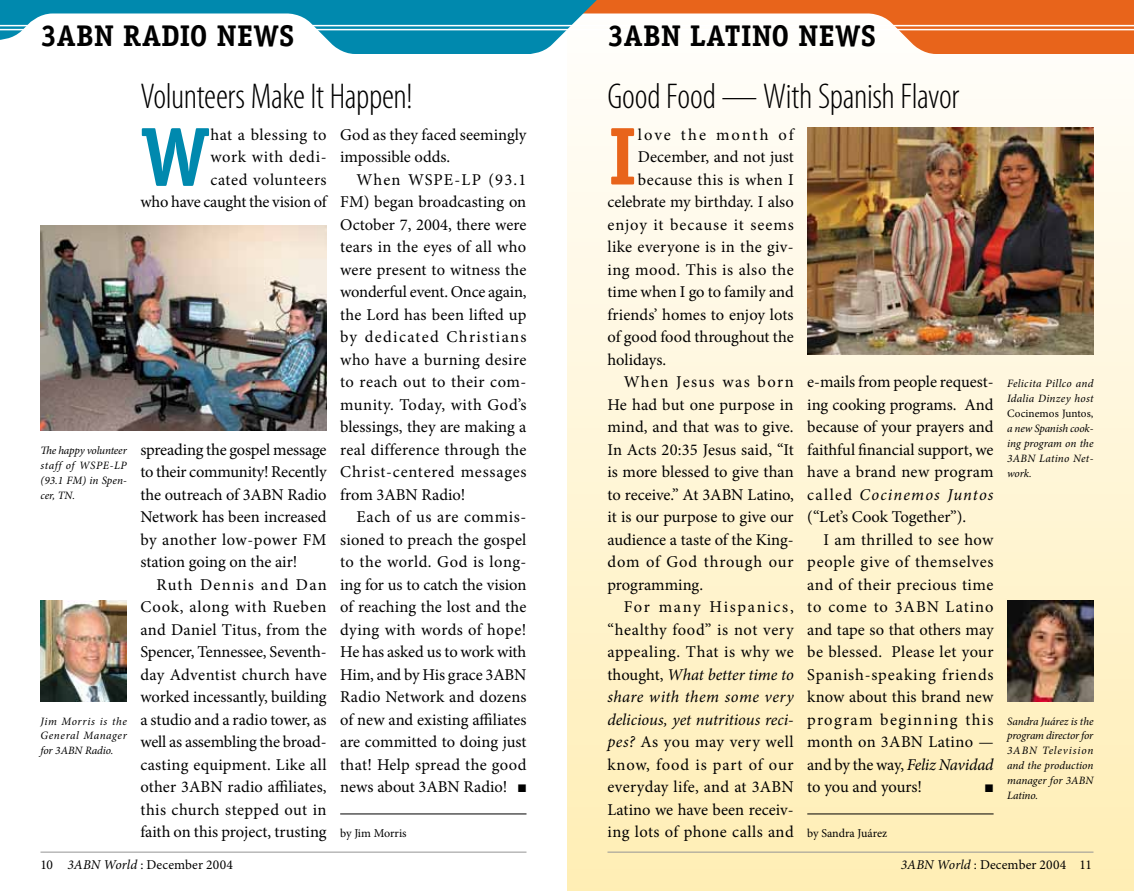
<style>
.page{position:relative;width:1134px;height:891px;background:#fff}
.page>*{position:absolute;margin:0;border:0;box-sizing:border-box;transform-origin:0 0}
.t1{font:700 82.2px "Officina Serif";color:#0089ae}
.t2{font:700 82.2px "Officina Serif";color:#e8641b}
.t3{font:300 condensed 36px "Myriad Pro";letter-spacing:-.01em;color:#000}
.t4{font:700 30px "Officina Serif";color:#000}
.t5{font:16.5px/22.5px "Minion Pro";letter-spacing:.01em;color:#000;text-align:justify}
.t6{font:16.5px "Minion Pro";letter-spacing:.03em;color:#000}
.t7{font:italic 16.5px "Minion Pro";color:#000}
.t8{font:16.5px "Minion Pro";letter-spacing:.055em;color:#000}
.t9{font:16.5px "Minion Pro";letter-spacing:.035em;color:#000}
.t10{font:italic 16.5px "Minion Pro";letter-spacing:.025em;color:#000}
.t11{font:16.5px "Minion Pro";letter-spacing:.045em;color:#000}
.t12{font:16.5px "Minion Pro";letter-spacing:.1em;color:#000}
.t13{font:16.5px "Minion Pro";letter-spacing:.08em;color:#000}
.t14{font:16.5px "Minion Pro";letter-spacing:.12em;color:#000}
.t15{font:13.5px "Minion Pro";letter-spacing:.01em;color:#000}
.t16{font:12px "Minion Pro";letter-spacing:-.005em;color:#000}
.t17{font:italic 11.25px/15px "Minion Pro";letter-spacing:.01em;color:#000;text-align:justify}
.t18{font:11.25px "Minion Pro";letter-spacing:.005em;color:#000}
.t19{font:10.5px "Monotype Sorts";color:#000}
.s1{font-family:"Monotype Sorts";font-size:10.5px}
.s2{font-style:normal}
.s3{font-style:italic}
</style>
<div class="page">
<div style="left:567px;top:0;width:567px;height:891px;background:linear-gradient(to bottom,#fffefe,#ffeeb4)"></div>
<svg style="left:0;top:0;width:1134px;height:54px"></svg>
<hr style="left:340px;top:814px;width:186px;height:1px;background:#000">
<hr style="left:807px;top:814px;width:187px;height:1px;background:#000">
<hr style="left:0;top:25px;width:1134px;height:1px;background:#fff">
<hr style="left:0;top:29px;width:1134px;height:1px;background:#fff">
<img style="left:1007px;top:600px;width:87px;height:102px">
<img style="left:40px;top:226px;width:287px;height:204px">
<img style="left:40px;top:600px;width:87px;height:102px">
<img style="left:807px;top:128px;width:287px;height:227px">
<hr style="left:40px;top:852px;width:486px;height:1px;background:#959595">
<hr style="left:608px;top:852px;width:486px;height:1px;background:#959595">
<h3 class="t4" style="left:40px;top:17px;width:216px">3ABN RADIO NEWS</h3>
<h3 class="t4" style="left:608px;top:17px;width:231px">3ABN LATINO NEWS</h3>
<p class="t17" style="left:40px;top:443px;width:88px">The happy volunteer staff of WSPE-LP (93.1 FM) in Spen&shy;cer, TN.</p>
<p class="t17" style="left:40px;top:713px;width:88px">Jim Morris is the General Manager for 3ABN Radio.</p>
<h2 class="t3" style="left:140px;top:75px;width:274px">Volunteers Make It Happen!</h2>
<h2 class="t3" style="left:608px;top:75px;width:354px">Good Food — With Spanish Flavor</h2>
<p class="t5" style="left:140px;top:123px;width:188px;text-align:right">hat a blessing to<br>work with dedi-<br>cated volunteers<br>who have caught the vision of</p>
<h1 class="t1" style="left:140px;top:105px;width:72px">W</h1>
<p class="t5" style="left:140px;top:438px;width:188px">spreading the gospel message to their community! Recently the outreach of 3ABN Radio Network has been increased by another low-power FM station going on the air!</p>
<p class="t5" style="left:140px;top:573px;width:188px;text-indent:16px">Ruth Dennis and Dan Cook, along with Rueben and Daniel Titus, from the Spencer, Tennessee, Seventh&shy;day Adventist church have worked incessantly, building a studio and a radio tower, as well as assembling the broad&shy;casting equipment. Like all other 3ABN radio affiliates, this church stepped out in faith on this project, trusting</p>
<p class="t5" style="left:340px;top:123px;width:188px">God as they faced seemingly impossible odds.</p>
<p class="t5" style="left:340px;top:168px;width:188px;text-indent:16px">When WSPE-LP (93.1<br>FM) began broadcasting on October 7, 2004, there were tears in the eyes of all who were present to witness the wonderful event. Once again, the Lord has been lifted up by dedicated Christians who have a burning desire to reach out to their com&shy;munity. Today, with God’s blessings, they are making a real difference through the Christ-centered messages from 3ABN Radio!</p>
<p class="t5" style="left:340px;top:506px;width:188px;text-indent:16px">Each of us are commis&shy;sioned to preach the gospel to the world. God is long&shy;ing for us to catch the vision of reaching the lost and the dying with words of hope!<br>He has asked us to work with Him, and by His grace 3ABN Radio Network and dozens of new and existing affiliates are committed to doing just that! Help spread the good news about 3ABN Radio! <span class="s1">n</span></p>
<p class="t16" style="left:340px;top:825px;width:68px">by Jim Morris</p>
<h1 class="t2" style="left:608px;top:105px;width:24px">I</h1>
<p class="t14" style="left:638px;top:123px;width:157px">love the month of</p>
<p class="t5" style="left:638px;top:146px;width:157px">December, and not just</p>
<p class="t6" style="left:638px;top:168px;width:157px">because this is when I</p>
<p class="t5" style="left:608px;top:191px;width:188px">celebrate my birthday. I also</p>
<p class="t8" style="left:608px;top:213px;width:188px">enjoy it because it seems</p>
<p class="t5" style="left:608px;top:236px;width:188px">like everyone is in the giv-</p>
<p class="t6" style="left:608px;top:258px;width:188px">ing mood. This is also the</p>
<p class="t5" style="left:608px;top:281px;width:188px">time when I go to family and</p>
<p class="t5" style="left:608px;top:303px;width:188px">friends’ homes to enjoy lots</p>
<p class="t5" style="left:608px;top:326px;width:188px">of good food throughout the</p>
<p class="t5" style="left:608px;top:348px;width:60px">holidays.</p>
<p class="t13" style="left:624px;top:371px;width:172px">When Jesus was born</p>
<p class="t5" style="left:608px;top:393px;width:188px">He had but one purpose in</p>
<p class="t5" style="left:608px;top:416px;width:188px">mind, and that was to give.</p>
<p class="t5" style="left:608px;top:438px;width:188px">In Acts 20:35 Jesus said, “It</p>
<p class="t5" style="left:608px;top:461px;width:188px">is more blessed to give than</p>
<p class="t5" style="left:608px;top:483px;width:188px">to receive.” At 3ABN Latino,</p>
<p class="t5" style="left:608px;top:506px;width:188px">it is our purpose to give our</p>
<p class="t5" style="left:608px;top:528px;width:188px">audience a taste of the King-</p>
<p class="t8" style="left:608px;top:551px;width:188px">dom of God through our</p>
<p class="t5" style="left:608px;top:573px;width:97px">programming.</p>
<p class="t12" style="left:624px;top:596px;width:172px">For many Hispanics,</p>
<p class="t9" style="left:608px;top:618px;width:188px">“healthy food” is not very</p>
<p class="t6" style="left:608px;top:641px;width:188px">appealing. That is why we</p>
<p class="t7" style="left:608px;top:663px;width:188px"><span class="s2">thought,</span> What better time to</p>
<p class="t10" style="left:608px;top:686px;width:188px">share with them some very</p>
<p class="t7" style="left:608px;top:708px;width:188px">delicious, yet nutritious reci-</p>
<p class="t5" style="left:608px;top:731px;width:188px"><span class="s3">pes?</span> As you may very well</p>
<p class="t11" style="left:608px;top:753px;width:188px">know, food is part of our</p>
<p class="t5" style="left:608px;top:776px;width:188px">everyday life, and at 3ABN</p>
<p class="t5" style="left:608px;top:798px;width:188px">Latino we have been receiv-</p>
<p class="t5" style="left:608px;top:821px;width:188px">ing lots of phone calls and</p>
<p class="t5" style="left:807px;top:371px;width:188px">e-mails from people request&shy;ing cooking programs. And because of your prayers and faithful financial support, we have a brand new program called <span class="s3">Cocinemos Juntos </span>(“Let’s Cook Together”).</p>
<p class="t5" style="left:807px;top:528px;width:188px;text-indent:16px">I am thrilled to see how people give of themselves and of their precious time to come to 3ABN Latino and tape so that others may be blessed. Please let your Spanish-speaking friends know about this brand new program beginning this month on 3ABN Latino — and by the way, <span class="s3">Feliz Navidad </span>to you and yours!</p>
<p class="t19" style="left:985px;top:784px;width:9px">n</p>
<p class="t16" style="left:807px;top:825px;width:81px">by Sandra Juárez</p>
<p class="t17" style="left:1007px;top:376px;width:88px">Felicita Pillco and<br>Idalia Dinzey host</p>
<p class="t18" style="left:1007px;top:406px;width:88px">Cocinemos Juntos,</p>
<p class="t17" style="left:1007px;top:421px;width:88px">a new Spanish cook&shy;ing program on the 3ABN Latino Net&shy;work.</p>
<p class="t17" style="left:1007px;top:713px;width:88px">Sandra Juárez is the program director for 3ABN Television and the production manager for 3ABN Latino.</p>
<p class="t15" style="left:40px;top:855px;width:194px">10 <span class="s3">3ABN World</span> : December 2004</p>
<p class="t15" style="left:901px;top:855px;width:193px"><span class="s3">3ABN World</span> : December 2004 11</p>
</div>
